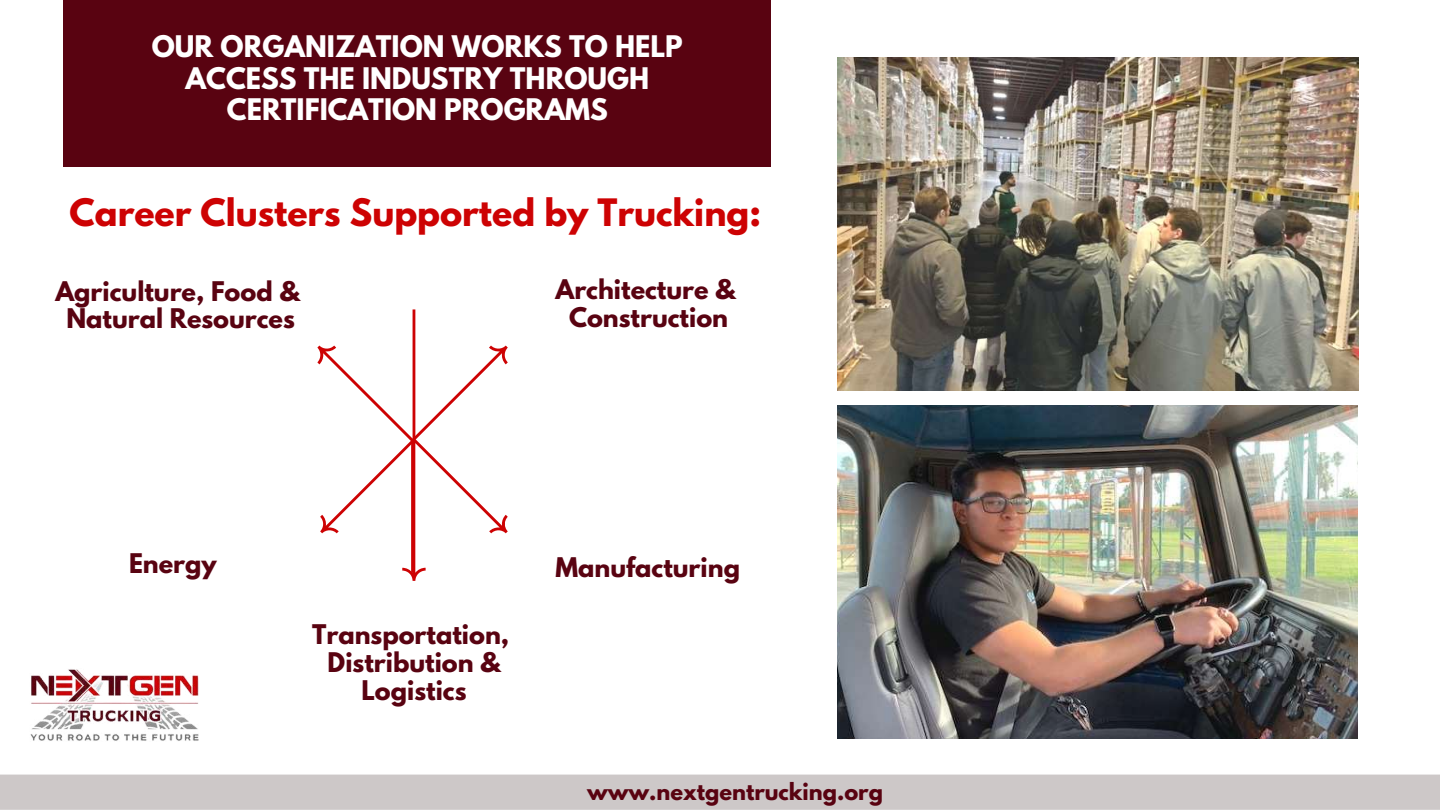
<style>
.page{position:relative;width:1440px;height:810px;background:#fff}
.page>*{position:absolute;margin:0;border:0;box-sizing:border-box;transform-origin:0 0}
.t1{font:700 33.5px "League Spartan";color:#cd0203}
.t2{font:700 26.4px/31.5px "League Spartan";color:#fff;text-align:center}
.t3{font:700 24px/27.8px "League Spartan";color:#590311;text-align:center}
.t4{font:700 21px "League Spartan";color:#590311}
</style>
<div class="page">
<div style="left:0;top:775px;width:1440px;height:35px;background:#cdc8c8"></div>
<div style="left:64px;top:0;width:707px;height:167px;background:#590311"></div>
<svg style="left:317px;top:346px;width:191px;height:227px"></svg>
<img style="left:30px;top:669px;width:169px;height:72px">
<img style="left:838px;top:57px;width:521px;height:334px">
<img style="left:838px;top:405px;width:519px;height:334px">
<p class="t2" style="left:152px;top:30px;width:533px">OUR ORGANIZATION WORKS TO HELP<br>ACCESS THE INDUSTRY THROUGH<br>CERTIFICATION PROGRAMS</p>
<h1 class="t1" style="left:70px;top:186px;width:693px">Career Clusters Supported by Trucking:</h1>
<p class="t3" style="left:55px;top:277px;width:245px">Agriculture, Food &amp;<br>Natural Resources</p>
<p class="t3" style="left:556px;top:275px;width:181px">Architecture &amp;<br>Construction</p>
<p class="t3" style="left:129px;top:549px;width:89px">Energy</p>
<p class="t3" style="left:312px;top:621px;width:199px">Transportation,<br>Distribution &amp;<br>Logistics</p>
<p class="t3" style="left:556px;top:554px;width:186px">Manufacturing</p>
<p class="t4" style="left:587px;top:775px;width:297px">www.nextgentrucking.org</p>
</div>
